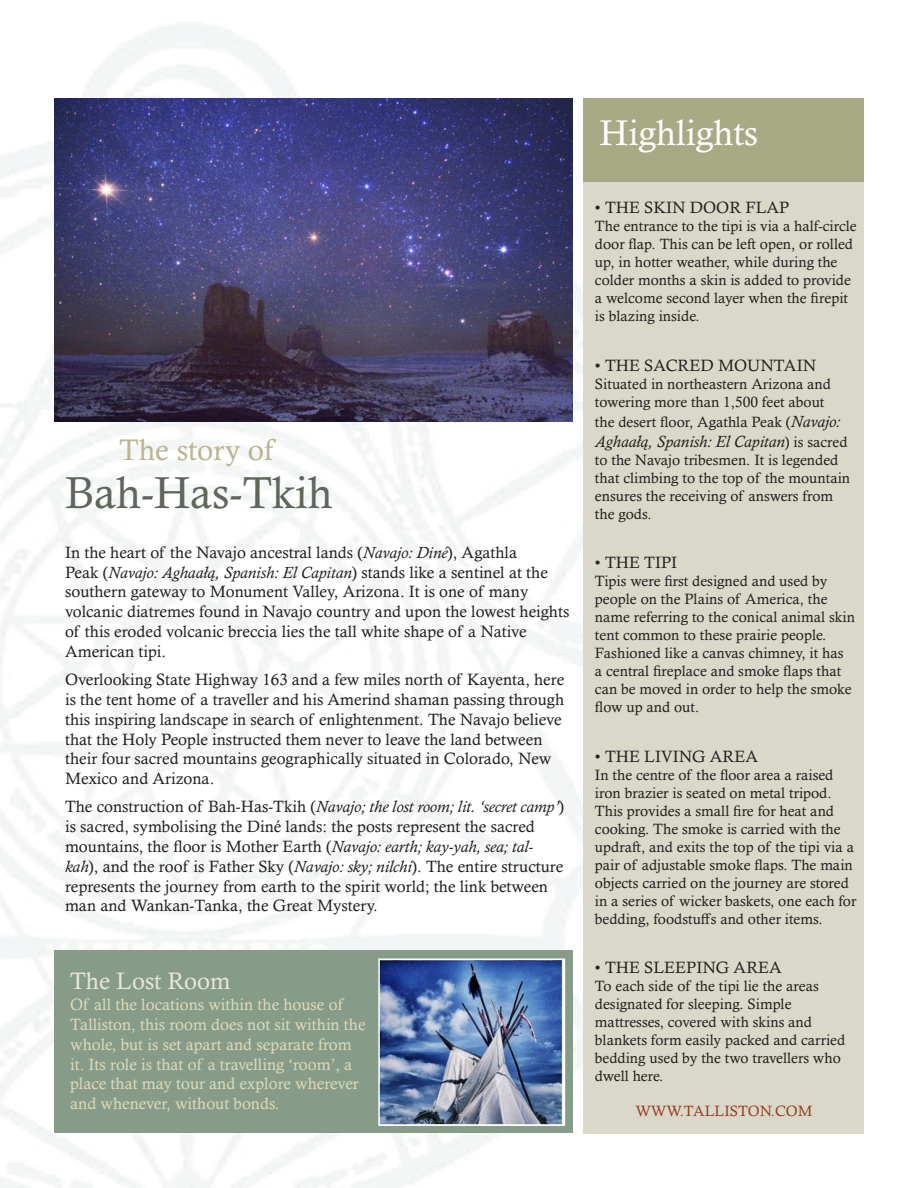
<style>
.page{position:relative;width:918px;height:1188px;background:#fff}
.page>*{position:absolute;margin:0;border:0;box-sizing:border-box;transform-origin:0 0}
.t1{font:45px "Calisto MT Pro";color:#60665c}
.t2{font:36px "Calisto MT Pro";color:#fff}
.t3{font:30px "Calisto MT Pro";color:#bab490}
.t4{font:24px "Calisto MT Pro";color:#e6e7db}
.Highlights_head{font:16.5px/19.8px "Calisto MT Pro";color:#231f20}
.t5{font:16.5px/19.8px "Calisto MT Pro";color:#dddaba}
.Highlights_body{font:italic 16.5px "Calisto MT Pro";color:#231f20}
.Highlights_body-2{font:15px/18px "Calisto MT Pro";color:#231f20}
.t6{font:15px "Calisto MT Pro";color:#98391f}
.s1{font-style:italic}
.s2{font-style:italic;font-size:16.5px}
.s3{font-style:normal;font-size:15px}
</style>
<div class="page">
<img style="left:0;top:26px;width:584px;height:1162px">
<div style="left:584px;top:182px;width:280px;height:952px;background:#dad8c8"></div>
<div style="left:584px;top:98px;width:280px;height:84px;background:#a8a985"></div>
<div style="left:54px;top:951px;width:519px;height:182px;background:#879c88"></div>
<img style="left:55px;top:98px;width:517px;height:324px">
<img style="left:381px;top:961px;width:181px;height:162px">
<div style="left:378px;top:958px;width:187px;height:168px;border:2px solid #fff"></div>
<p class="t3" style="left:119px;top:431px;width:156px">The story of</p>
<p class="t1" style="left:65px;top:466px;width:269px">Bah-Has-Tkih</p>
<p class="Highlights_head" style="left:65px;top:542px;width:506px">In the heart of the Navajo ancestral lands (<span class="s1">Navajo: Diné</span>), Agathla<br>Peak (<span class="s1">Navajo: Aghaałą, Spanish: El Capitan</span>) stands like a sentinel at the southern gateway to Monument Valley, Arizona. It is one of many volcanic diatremes found in Navajo country and upon the lowest heights of this eroded volcanic breccia lies the tall white shape of a Native American tipi.</p>
<p class="Highlights_head" style="left:65px;top:670px;width:501px">Overlooking State Highway 163 and a few miles north of Kayenta, here is the tent home of a traveller and his Amerind shaman passing through this inspiring landscape in search of enlightenment. The Navajo believe that the Holy People instructed them never to leave the land between their four sacred mountains geographically situated in Colorado, New Mexico and Arizona.</p>
<p class="Highlights_head" style="left:65px;top:797px;width:500px">The construction of Bah-Has-Tkih (<span class="s1">Navajo; the lost room; lit. ‘secret camp’</span>) is sacred, symbolising the Diné lands: the posts represent the sacred mountains, the floor is Mother Earth (<span class="s1">Navajo: earth; kay-yah, sea; tal&shy;kah</span>), and the roof is Father Sky (<span class="s1">Navajo: sky; nilchi</span>). The entire structure represents the journey from earth to the spirit world; the link between man and Wankan-Tanka, the Great Mystery.</p>
<p class="t4" style="left:70px;top:966px;width:162px">The Lost Room</p>
<p class="t5" style="left:70px;top:995px;width:297px">Of all the locations within the house of Talliston, this room does not sit within the whole, but is set apart and separate from it. Its role is that of a travelling ‘room’, a place that may tour and explore wherever and whenever, without bonds.</p>
<p class="t2" style="left:600px;top:111px;width:160px">Highlights</p>
<p class="Highlights_head" style="left:595px;top:198px;width:196px">• THE SKIN DOOR FLAP</p>
<p class="Highlights_body-2" style="left:595px;top:217px;width:263px">The entrance to the tipi is via a half-circle door flap. This can be left open, or rolled up, in hotter weather, while during the colder months a skin is added to provide a welcome second layer when the firepit is blazing inside.</p>
<p class="Highlights_head" style="left:595px;top:355px;width:223px">• THE SACRED MOUNTAIN</p>
<p class="Highlights_body-2" style="left:595px;top:375px;width:238px">Situated in northeastern Arizona and towering more than 1,500 feet about</p>
<p class="Highlights_body-2" style="left:595px;top:413px;width:247px">the desert floor, Agathla Peak (<span class="s2">Navajo:</span></p>
<p class="Highlights_body" style="left:595px;top:431px;width:254px">Aghaałą, Spanish: El Capitan<span class="s3">) is sacred</span></p>
<p class="Highlights_body-2" style="left:595px;top:450px;width:257px">to the Navajo tribesmen. It is legended that climbing to the top of the mountain ensures the receiving of answers from</p>
<p class="Highlights_body-2" style="left:595px;top:504px;width:58px">the gods.</p>
<p class="Highlights_head" style="left:595px;top:553px;width:84px">• THE TIPI</p>
<p class="Highlights_body-2" style="left:595px;top:572px;width:262px">Tipis were first designed and used by people on the Plains of America, the name referring to the conical animal skin tent common to these prairie people.<br>Fashioned like a canvas chimney, it has<br>a central fireplace and smoke flaps that can be moved in order to help the smoke flow up and out.</p>
<p class="Highlights_head" style="left:595px;top:746px;width:165px">• THE LIVING AREA</p>
<p class="Highlights_body-2" style="left:595px;top:766px;width:263px">In the centre of the floor area a raised iron brazier is seated on metal tripod.<br>This provides a small fire for heat and cooking. The smoke is carried with the updraft, and exits the top of the tipi via a pair of adjustable smoke flaps. The main objects carried on the journey are stored in a series of wicker baskets, one each for bedding, foodstuffs and other items.</p>
<p class="Highlights_head" style="left:595px;top:958px;width:188px">• THE SLEEPING AREA</p>
<p class="Highlights_body-2" style="left:595px;top:977px;width:252px">To each side of the tipi lie the areas designated for sleeping. Simple mattresses, covered with skins and blankets form easily packed and carried bedding used by the two travellers who dwell here.</p>
<p class="t6" style="left:635px;top:1102px;width:178px">WWW.TALLISTON.COM</p>
</div>
